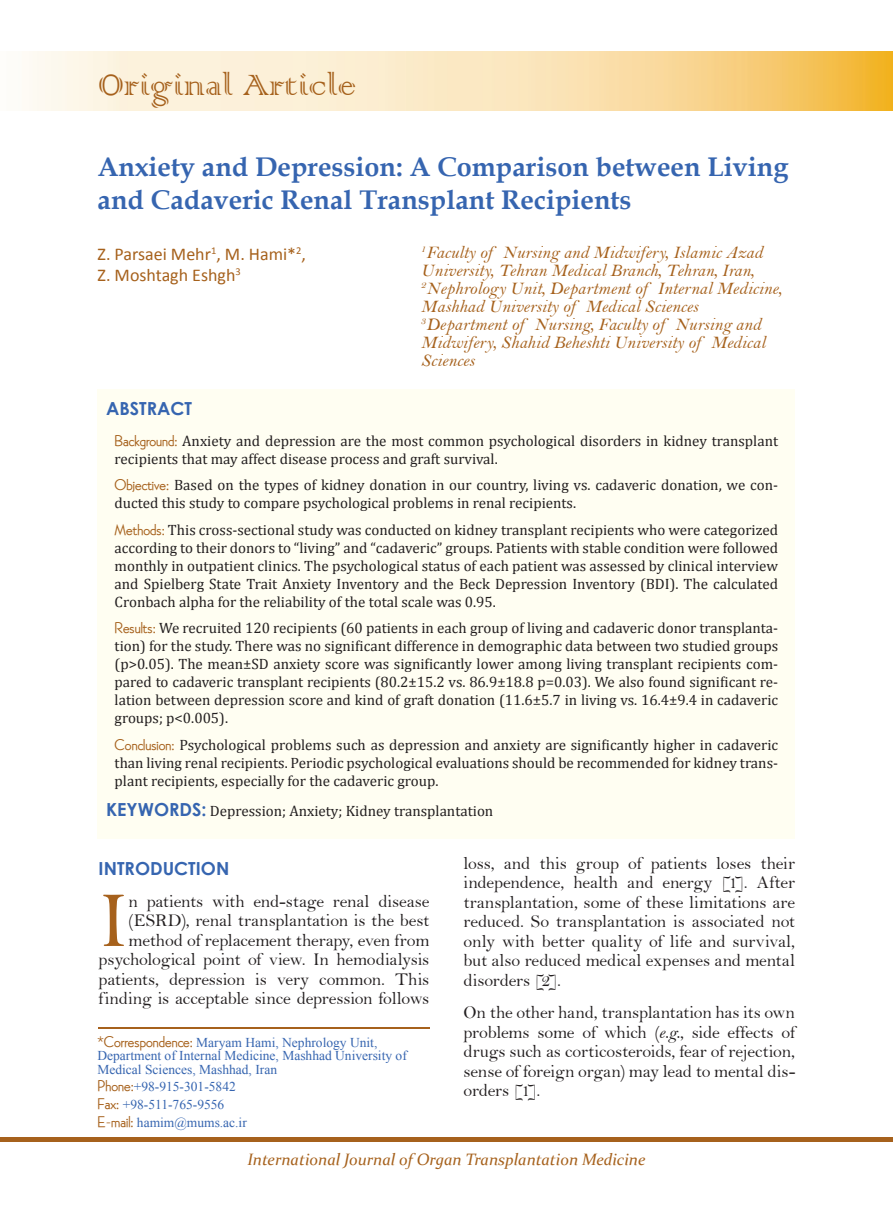
<style>
.page{position:relative;width:893px;height:1212px;background:#fff}
.page>*{position:absolute;margin:0;border:0;box-sizing:border-box;transform-origin:0 0}
.Body_first_Para{font:79.65px "Bell";color:#a6611c}
.Type{font:39px "Colonna";color:#a6611c}
.t1{font:700 27px/32.4px "Book Antiqua";color:#3665b0}
.Body_first_Para-2{font:18px/19.5px "Bell";letter-spacing:-.01em;color:#231f20;text-align:right}
.Affiliation{font:18px/18px "Bell MT Italic";color:#a6611c}
.Body{font:18px/19.5px "Bell";letter-spacing:-.01em;color:#231f20;text-align:justify}
.Authors{font:18px/21px "Calibri";color:#a6611c}
.Heading{font:700 18px "Century Gothic";color:#3665b0}
.Footer_1st_Page{font:italic 16.5px "Constantia";color:#a6611c}
.Abstract{font:15px/18px "Cambria";color:#231f20;text-align:justify}
.Key_word{font:15px "Cambria";color:#231f20}
.Corespondence{font:13.5px/13.5px "Times New Roman";color:#3665b0}
.s1{font-family:"Bennie Goethe SH";color:#a6611c}
.s2{font-family:"Century Gothic";font-weight:700;font-size:18px;color:#3665b0}
.s3{font-family:"Bennie Goethe SH";font-size:15px;color:#a6611c}
.s4{font-family:"Bell MT Italic"}
</style>
<div class="page">
<div style="left:0;top:1137px;width:893px;height:5px;background:#a6611c"></div>
<img style="left:29px;top:52px;width:864px;height:59px">
<hr style="left:99px;top:1028px;width:331px;height:1px;background:#a6611c">
<div style="left:98px;top:389px;width:697px;height:449px;background:#fffef2"></div>
<p class="Type" style="left:99px;top:59px;width:259px">Original Article</p>
<p class="t1" style="left:98px;top:151px;width:692px">Anxiety and Depression: A Comparison between Living and Cadaveric Renal Transplant Recipients</p>
<p class="Authors" style="left:98px;top:242px;width:210px">Z. Parsaei Mehr<sup>1</sup>, M. Hami*<sup>2</sup>,<br>Z. Moshtagh Eshgh<sup>3</sup></p>
<p class="Affiliation" style="left:421px;top:243px;width:343px"><sup>1</sup>Faculty of Nursing and Midwifery, Islamic Azad<br>University, Tehran Medical Branch, Tehran, Iran,</p>
<p class="Affiliation" style="left:421px;top:279px;width:362px"><sup>2</sup>Nephrology Unit, Department of Internal Medicine,<br>Mashhad University of Medical Sciences</p>
<p class="Affiliation" style="left:421px;top:315px;width:346px"><sup>3</sup>Department of Nursing, Faculty of Nursing and<br>Midwifery, Shahid Beheshti University of Medical<br>Sciences</p>
<p class="Heading" style="left:106px;top:395px;width:88px">ABSTRACT</p>
<p class="Abstract" style="left:115px;top:431px;width:665px"><span class="s1">Background:</span> Anxiety and depression are the most common psychological disorders in kidney transplant recipients that may affect disease process and graft survival.</p>
<p class="Abstract" style="left:115px;top:476px;width:665px"><span class="s1">Objective:</span> Based on the types of kidney donation in our country, living vs. cadaveric donation, we con&shy;ducted this study to compare psychological problems in renal recipients.</p>
<p class="Abstract" style="left:115px;top:520px;width:665px"><span class="s1">Methods:</span> This cross-sectional study was conducted on kidney transplant recipients who were categorized according to their donors to “living” and “cadaveric” groups. Patients with stable condition were followed monthly in outpatient clinics. The psychological status of each patient was assessed by clinical interview and Spielberg State Trait Anxiety Inventory and the Beck Depression Inventory (BDI). The calculated Cronbach alpha for the reliability of the total scale was 0.95.</p>
<p class="Abstract" style="left:115px;top:619px;width:665px"><span class="s1">Results:</span> We recruited 120 recipients (60 patients in each group of living and cadaveric donor transplanta&shy;tion) for the study. There was no significant difference in demographic data between two studied groups (p&gt;0.05). The mean±SD anxiety score was significantly lower among living transplant recipients com&shy;pared to cadaveric transplant recipients (80.2±15.2 vs. 86.9±18.8 p=0.03). We also found significant re&shy;lation between depression score and kind of graft donation (11.6±5.7 in living vs. 16.4±9.4 in cadaveric groups; p&lt;0.005).</p>
<p class="Abstract" style="left:115px;top:735px;width:665px"><span class="s1">Conclusion:</span> Psychological problems such as depression and anxiety are significantly higher in cadaveric than living renal recipients. Periodic psychological evaluations should be recommended for kidney trans&shy;plant recipients, especially for the cadaveric group.</p>
<p class="Key_word" style="left:106px;top:802px;width:389px"><span class="s2">KEYWORDS:</span> Depression; Anxiety; Kidney transplantation</p>
<p class="Heading" style="left:99px;top:855px;width:132px">INTRODUCTION</p>
<p class="Body_first_Para" style="left:99px;top:873px;width:31px">I</p>
<p class="Body_first_Para-2" style="left:99px;top:891px;width:332px">n patients with end-stage renal disease (ESRD), renal transplantation is the best method of replacement therapy, even from psychological point of view. In hemodialysis patients, depression is very common. This finding is acceptable since depression follows</p>
<p class="Corespondence" style="left:97px;top:1035px;width:311px"><span class="s3">*Correspondence:</span> Maryam Hami, Nephrology Unit,<br>Department of Internal Medicine, Mashhad University of<br>Medical Sciences, Mashhad, Iran</p>
<p class="Corespondence" style="left:97px;top:1080px;width:140px"><span class="s3">Phone:</span>+98-915-301-5842</p>
<p class="Corespondence" style="left:97px;top:1098px;width:128px"><span class="s3">Fax:</span> +98-511-765-9556</p>
<p class="Corespondence" style="left:97px;top:1115px;width:151px"><span class="s3">E-mail:</span> hamim@mums.ac.ir</p>
<p class="Body_first_Para-2" style="left:463px;top:853px;width:333px;text-align:justify">loss, and this group of patients loses their independence, health and energy [1]. After transplantation, some of these limitations are reduced. So transplantation is associated not only with better quality of life and survival, but also reduced medical expenses and mental disorders [2].</p>
<p class="Body" style="left:463px;top:1003px;width:333px">On the other hand, transplantation has its own problems some of which (<span class="s4">e.g.</span>, side effects of drugs such as corticosteroids, fear of rejection, sense of foreign organ) may lead to mental dis&shy;orders [1].</p>
<p class="Footer_1st_Page" style="left:247px;top:1148px;width:400px">International Journal of Organ Transplantation Medicine</p>
</div>
